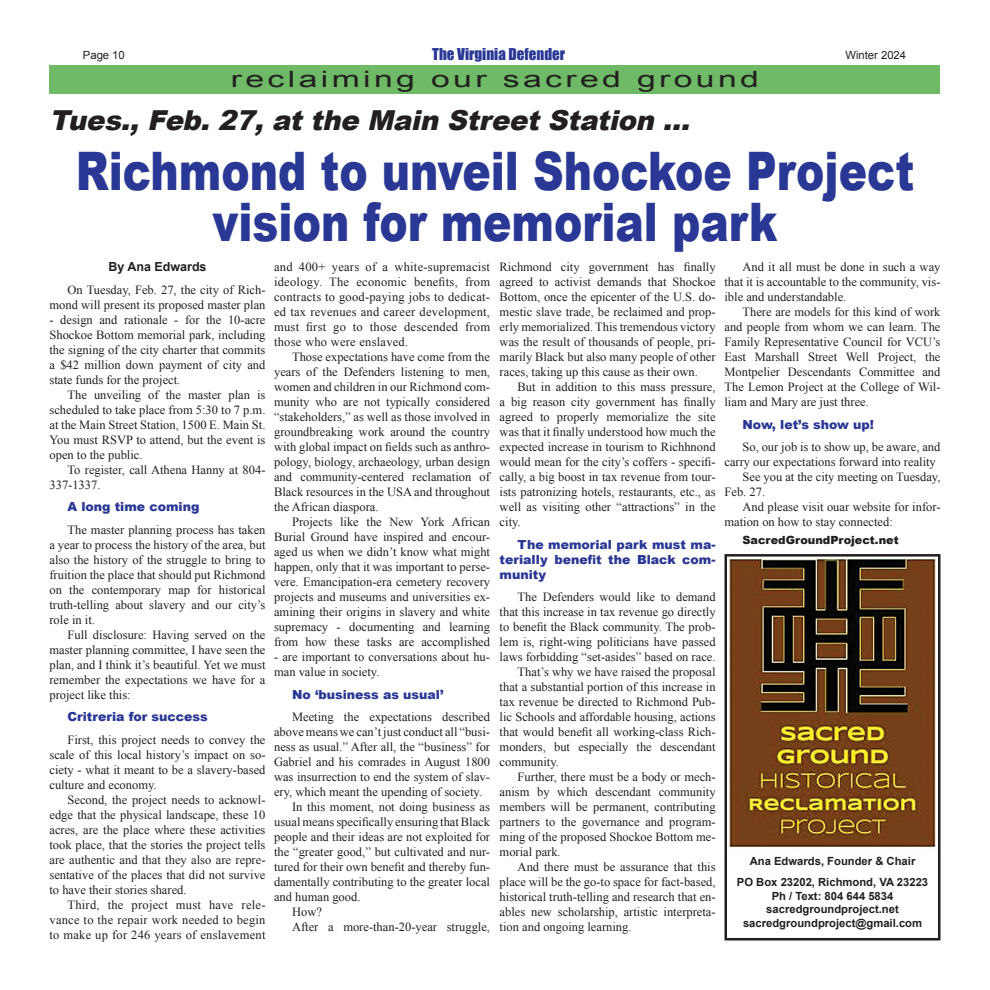
<style>
.page{position:relative;width:990px;height:990px;background:#fff}
.page>*{position:absolute;margin:0;border:0;box-sizing:border-box;transform-origin:0 0}
.t1{font:900 53.12px/51px "Arial";color:#293795;text-align:center;scale:.8 1}
.t2{font:italic 900 27.5px "Arial";color:#231f20}
.t3{font:22.5px "Arial";letter-spacing:.1em;color:#231f20;scale:1.5 1}
.t4{font:15px "Impact";color:#293795}
.t5{font:12.5px/15px "Times New Roman";color:#231f20;text-align:justify}
.t6{font:900 12.5px/15px "Arial";color:#293795;text-align:justify}
.t7{font:700 12.5px "Arial";color:#231f20}
.t8{font:700 11.25px/13.5px "Arial";color:#231f20;text-align:center}
.t9{font:900 11.25px "Arial";color:#231f20}
.t10{font:11.25px "Arial";color:#231f20}
</style>
<div class="page">
<div style="left:49px;top:65px;width:891px;height:29px;background:#6eba66"></div>
<img style="left:727px;top:557px;width:211px;height:295px">
<div style="left:724px;top:554px;width:217px;height:387px;border:2px solid #231f20"></div>
<p class="t10" style="left:83px;top:48px;width:43px">Page 10</p>
<p class="t4" style="left:432px;top:43px;width:135px">The Virginia Defender</p>
<p class="t10" style="left:845px;top:48px;width:62px">Winter 2024</p>
<h3 class="t3" style="left:231px;top:64px;width:354px">reclaiming our sacred ground</h3>
<h2 class="t2" style="left:49px;top:100px;width:650px">Tues.,Feb.27,atthe Main StreetStation ...</h2>
<h1 class="t1" style="left:76px;top:144px;width:1050px">Richmond to unveil Shockoe Project vision for memorial park</h1>
<p class="t7" style="left:108px;top:259px;width:100px">By Ana Edwards</p>
<p class="t5" style="left:49px;top:282px;width:218px;text-align:right">On Tuesday, Feb. 27, the city of Rich&shy;mond will present its proposed master plan</p>
<p class="t5" style="left:49px;top:312px;width:218px">- design and rationale - for the 10-acre Shockoe Bottom memorial park, including the signing of the city charter that commits a $42 million down payment of city and state funds for the project.</p>
<p class="t5" style="left:49px;top:387px;width:218px;text-indent:18px">The unveiling of the master plan is scheduled to take place from 5:30 to 7 p.m. at the Main Street Station, 1500 E. Main St.<br>You must RSVP to attend, but the event is open to the public.</p>
<p class="t5" style="left:49px;top:462px;width:218px;text-indent:18px">To register, call Athena Hanny at 804-<br>337-1337.</p>
<p class="t6" style="left:68px;top:499px;width:133px">A long time coming</p>
<p class="t5" style="left:49px;top:522px;width:218px;text-indent:18px">The master planning process has taken a year to process the history of the area, but also the history of the struggle to bring to fruition the place that should put Richmond on the contemporary map for historical truth-telling about slavery and our city’s role in it.</p>
<p class="t5" style="left:49px;top:627px;width:218px;text-indent:18px">Full disclosure: Having served on the master planning committee, I have seen the plan, and I think it’s beautiful. Yet we must remember the expectations we have for a project like this:</p>
<p class="t6" style="left:68px;top:709px;width:142px">Critreria for success</p>
<p class="t5" style="left:49px;top:732px;width:218px;text-indent:18px">First, this project needs to convey the scale of this local history’s impact on so&shy;ciety - what it meant to be a slavery-based culture and economy.</p>
<p class="t5" style="left:49px;top:792px;width:218px;text-indent:18px">Second, the project needs to acknowl&shy;edge that the physical landscape, these 10 acres, are the place where these activities took place, that the stories the project tells are authentic and that they also are repre&shy;sentative of the places that did not survive to have their stories shared.</p>
<p class="t5" style="left:49px;top:897px;width:218px;text-indent:18px">Third, the project must have rele&shy;vance to the repair work needed to begin to make up for 246 years of enslavement</p>
<p class="t5" style="left:274px;top:259px;width:218px">and 400+ years of a white-supremacist ideology. The economic benefits, from contracts to good-paying jobs to dedicat&shy;ed tax revenues and career development, must first go to those descended from those who were enslaved.</p>
<p class="t5" style="left:274px;top:349px;width:218px;text-indent:18px">Those expectations have come from the years of the Defenders listening to men, women and children in our Richmond com&shy;munity who are not typically considered “stakeholders,” as well as those involved in groundbreaking work around the country with global impact on fields such as anthro&shy;pology, biology, archaeology, urban design and community-centered reclamation of Black resources in the USA and throughout the African diaspora.</p>
<p class="t5" style="left:274px;top:514px;width:218px;text-indent:18px">Projects like the New York African Burial Ground have inspired and encour&shy;aged us when we didn’t know what might happen, only that it was important to perse&shy;vere. Emancipation-era cemetery recovery projects and museums and universities ex&shy;amining their origins in slavery and white supremacy - documenting and learning from how these tasks are accomplished</p>
<p class="t5" style="left:274px;top:649px;width:217px">- are important to conversations about hu&shy;man value in society.</p>
<p class="t6" style="left:292px;top:686px;width:153px">No ‘business as usual’</p>
<p class="t5" style="left:292px;top:709px;width:199px">Meeting the expectations described</p>
<p class="t5" style="left:274px;top:724px;width:217px">above means we can’t just conduct all “busi-</p>
<p class="t5" style="left:274px;top:739px;width:218px">ness as usual.” After all, the “business” for</p>
<p class="t5" style="left:274px;top:754px;width:217px">Gabriel and his comrades in August 1800</p>
<p class="t5" style="left:274px;top:769px;width:217px">was insurrection to end the system of slav-</p>
<p class="t5" style="left:274px;top:784px;width:210px">ery, which meant the upending of society.</p>
<p class="t5" style="left:292px;top:799px;width:199px">In this moment, not doing business as</p>
<p class="t5" style="left:274px;top:814px;width:218px">usual means specifically ensuring that Black</p>
<p class="t5" style="left:274px;top:829px;width:218px">people and their ideas are not exploited for</p>
<p class="t5" style="left:274px;top:844px;width:217px">the “greater good,” but cultivated and nur-</p>
<p class="t5" style="left:274px;top:859px;width:217px">tured for their own benefit and thereby fun-</p>
<p class="t5" style="left:274px;top:874px;width:217px">damentally contributing to the greater local</p>
<p class="t5" style="left:274px;top:889px;width:88px">and human good.</p>
<p class="t5" style="left:292px;top:904px;width:31px">How?</p>
<p class="t5" style="left:292px;top:919px;width:200px">After a more-than-20-year struggle,</p>
<p class="t5" style="left:500px;top:259px;width:218px">Richmond city government has finally agreed to activist demands that Shockoe Bottom, once the epicenter of the U.S. do&shy;mestic slave trade, be reclaimed and prop&shy;erly memorialized. This tremendous victory was the result of thousands of people, pri&shy;marily Black but also many people of other races, taking up this cause as their own.</p>
<p class="t5" style="left:500px;top:379px;width:218px;text-indent:18px">But in addition to this mass pressure, a big reason city government has finally agreed to properly memorialize the site was that it finally understood how much the expected increase in tourism to Richhnond would mean for the city’s coffers - specifi&shy;cally, a big boost in tax revenue from tour&shy;ists patronizing hotels, restaurants, etc., as well as visiting other “attractions” in the city.</p>
<p class="t6" style="left:500px;top:536px;width:217px;text-indent:18px">The memorial park must ma&shy;terially benefit the Black com&shy;munity</p>
<p class="t5" style="left:518px;top:589px;width:200px">The Defenders would like to demand</p>
<p class="t5" style="left:500px;top:604px;width:218px">that this increase in tax revenue go directly</p>
<p class="t5" style="left:500px;top:619px;width:217px">to benefit the Black community. The prob-</p>
<p class="t5" style="left:500px;top:634px;width:217px">lem is, right-wing politicians have passed</p>
<p class="t5" style="left:500px;top:649px;width:217px">laws forbidding “set-asides” based on race.</p>
<p class="t5" style="left:518px;top:664px;width:199px">That’s why we have raised the proposal</p>
<p class="t5" style="left:500px;top:679px;width:217px">that a substantial portion of this increase in</p>
<p class="t5" style="left:500px;top:694px;width:217px">tax revenue be directed to Richmond Pub-</p>
<p class="t5" style="left:500px;top:709px;width:217px">lic Schools and affordable housing, actions</p>
<p class="t5" style="left:500px;top:724px;width:217px">that would benefit all working-class Rich-</p>
<p class="t5" style="left:500px;top:739px;width:218px">monders, but especially the descendant</p>
<p class="t5" style="left:500px;top:754px;width:61px">community.</p>
<p class="t5" style="left:518px;top:769px;width:199px">Further, there must be a body or mech-</p>
<p class="t5" style="left:500px;top:784px;width:217px">anism by which descendant community</p>
<p class="t5" style="left:500px;top:799px;width:218px">members will be permanent, contributing</p>
<p class="t5" style="left:500px;top:814px;width:217px">partners to the governance and program-</p>
<p class="t5" style="left:500px;top:829px;width:217px">ming of the proposed Shockoe Bottom me-</p>
<p class="t5" style="left:500px;top:844px;width:63px">morial park.</p>
<p class="t5" style="left:518px;top:859px;width:200px">And there must be assurance that this</p>
<p class="t5" style="left:500px;top:874px;width:217px">place will be the go-to space for fact-based,</p>
<p class="t5" style="left:500px;top:889px;width:217px">historical truth-telling and research that en-</p>
<p class="t5" style="left:500px;top:904px;width:217px">ables new scholarship, artistic interpreta-</p>
<p class="t5" style="left:500px;top:919px;width:133px">tion and ongoing learning.</p>
<p class="t5" style="left:724px;top:259px;width:217px;text-indent:18px">And it all must be done in such a way that it is accountable to the community, vis&shy;ible and understandable.</p>
<p class="t5" style="left:724px;top:304px;width:218px;text-indent:18px">There are models for this kind of work and people from whom we can learn. The Family Representative Council for VCU’s East Marshall Street Well Project, the Montpelier Descendants Committee and The Lemon Project at the College of Wil&shy;liam and Mary are just three.</p>
<p class="t6" style="left:742px;top:416px;width:133px">Now, let’s show up!</p>
<p class="t5" style="left:742px;top:439px;width:199px">So, our job is to show up, be aware, and</p>
<p class="t5" style="left:724px;top:454px;width:213px">carry our expectations forward into reality</p>
<p class="t5" style="left:742px;top:469px;width:200px">See you at the city meeting on Tuesday,</p>
<p class="t5" style="left:724px;top:484px;width:42px">Feb. 27.</p>
<p class="t5" style="left:742px;top:499px;width:199px">And please visit ouar website for infor-</p>
<p class="t5" style="left:724px;top:514px;width:170px">mation on how to stay connected:</p>
<p class="t9" style="left:742px;top:531px;width:158px">SacredGroundProject.net</p>
<p class="t8" style="left:737px;top:851px;width:193px;line-height:21px">Ana Edwards, Founder &amp; Chair<br>PO Box 23202, Richmond, VA 23223</p>
<p class="t8" style="left:743px;top:889px;width:181px">Ph / Text: 804 644 5834 sacredgroundproject.net sacredgroundproject@gmail.com</p>
</div>
